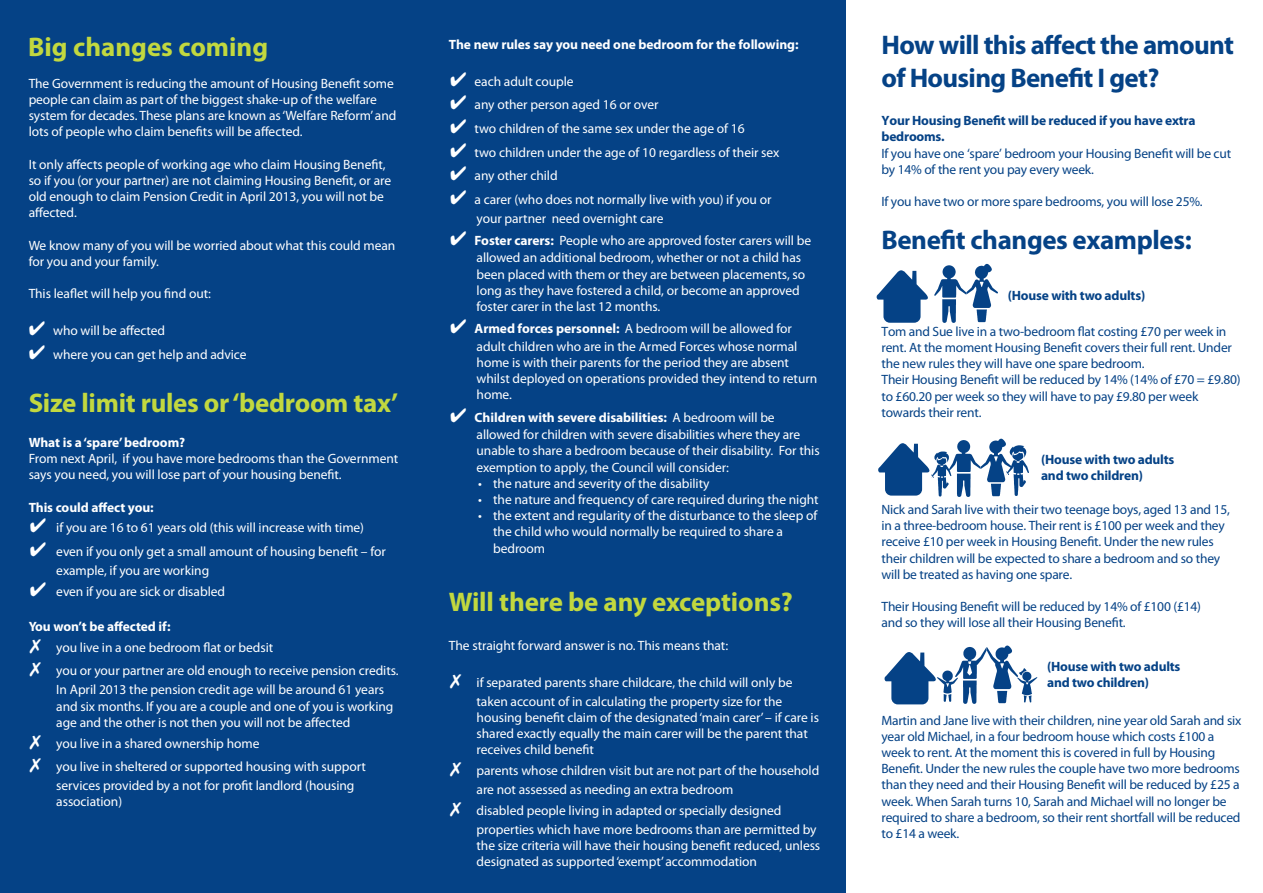
<style>
.page{position:relative;width:1263px;height:893px;background:#fff}
.page>*{position:absolute;margin:0;border:0;box-sizing:border-box;transform-origin:0 0}
.t1{font:700 27px/32.4px "Myriad Pro";letter-spacing:-.025em;color:#054286}
.t2{font:700 27px "Myriad Pro";letter-spacing:-.01em;color:#c2d83f}
.t3{font:13.5px/16.2px "Myriad Pro";letter-spacing:-.005em;color:#fff}
.t4{font:13.5px/16.2px "Myriad Pro";letter-spacing:-.015em;color:#054286}
.t5{font:700 13.5px/16.2px "Myriad Pro";letter-spacing:-.015em;color:#054286}
.t6{font:700 13.5px "Myriad Pro";letter-spacing:-.005em;color:#fff}
.s1{font-weight:700}
</style>
<div class="page">
<div style="left:425px;top:0;width:421px;height:893px;background:#054286"></div>
<div style="left:0;top:0;width:425px;height:893px;background:#054286"></div>
<div style="left:883px;top:292px;width:37px;height:31px;background:#054286;border-radius:6px"></div>
<svg style="left:876px;top:270px;width:37px;height:30px"></svg>
<img style="left:913px;top:263px;width:85px;height:60px">
<img style="left:931px;top:438px;width:76px;height:59px">
<div style="left:891px;top:674px;width:37px;height:30px;background:#054286;border-radius:6px"></div>
<svg style="left:884px;top:652px;width:37px;height:30px"></svg>
<img style="left:921px;top:645px;width:117px;height:60px">
<div style="left:885px;top:465px;width:37px;height:31px;background:#054286;border-radius:6px"></div>
<svg style="left:878px;top:440px;width:54px;height:33px"></svg>
<img style="left:1007px;top:445px;width:22px;height:51px">
<img style="left:932px;top:438px;width:29px;height:59px">
<h1 class="t2" style="left:28px;top:37px;width:241px">Big changes coming</h1>
<p class="t3" style="left:29px;top:76px;width:369px">The Government is reducing the amount of Housing Benefit some people can claim as part of the biggest shake-up of the welfare system for decades. These plans are known as‘Welfare Reform’and lots of people who claim benefits will be affected.</p>
<p class="t3" style="left:29px;top:157px;width:364px">It only affects people of working age who claim Housing Benefit, so if you (or your partner) are not claiming Housing Benefit, or are old enough to claim Pension Credit in April 2013, you will not be affected.</p>
<p class="t3" style="left:29px;top:238px;width:368px">We know many of you will be worried about what this could mean for you and your family.</p>
<p class="t3" style="left:29px;top:287px;width:184px">This leaflet will help you find out:</p>
<p class="t3" style="left:29px;top:324px;width:138px">✔ who will be affected</p>
<p class="t3" style="left:29px;top:347px;width:219px">✔ where you can get help and advice</p>
<h1 class="t2" style="left:29px;top:393px;width:371px">Size limit rules or‘bedroom tax’</h1>
<p class="t6" style="left:29px;top:437px;width:158px">What is a‘spare’bedroom?</p>
<p class="t3" style="left:29px;top:451px;width:371px">From next April, if you have more bedrooms than the Government says you need, you will lose part of your housing benefit.</p>
<p class="t6" style="left:29px;top:502px;width:127px">This could affect you:</p>
<p class="t3" style="left:30px;top:521px;width:336px">✔ if you are 16 to 61 years old (this will increase with time)</p>
<p class="t3" style="left:56px;top:543px;width:331px;line-height:18.9px;text-indent:-26px">✔ even if you only get a small amount of housing benefit – for example, if you are working</p>
<p class="t3" style="left:30px;top:584px;width:197px">✔ even if you are sick or disabled</p>
<p class="t6" style="left:29px;top:621px;width:143px">You won’t be affected if:</p>
<p class="t3" style="left:56px;top:637px;width:344px;line-height:23.5px">you live in a one bedroom flat or bedsit<br>you or your partner are old enough to receive pension credits.</p>
<p class="t3" style="left:56px;top:683px;width:339px">In April 2013 the pension credit age will be around 61 years and six months. If you are a couple and one of you is working age and the other is not then you will not be affected</p>
<p class="t3" style="left:56px;top:732px;width:311px;line-height:23.5px">you live in a shared ownership home<br>you live in sheltered or supported housing with support</p>
<p class="t3" style="left:56px;top:778px;width:300px">services provided by a not for profit landlord (housing association)</p>
<p class="t6" style="left:449px;top:39px;width:351px">The new rules say you need one bedroom for the following:</p>
<p class="t3" style="left:450px;top:74px;width:125px">✔ each adult couple</p>
<p class="t3" style="left:450px;top:98px;width:210px">✔ any other person aged 16 or over</p>
<p class="t3" style="left:450px;top:121px;width:296px">✔ two children of the same sex under the age of 16</p>
<p class="t3" style="left:450px;top:145px;width:331px">✔ two children under the age of 10 regardless of their sex</p>
<p class="t3" style="left:450px;top:169px;width:109px">✔ any other child</p>
<p class="t3" style="left:477px;top:191px;width:296px;line-height:18.9px;text-indent:-26px">✔ a carer (who does not normally live with you) if you or your partner need overnight care</p>
<p class="t3" style="left:477px;top:233px;width:336px;text-indent:-26px">✔ <span class="s1">Foster carers:</span> People who are approved foster carers will be allowed an additional bedroom, whether or not a child has been placed with them or they are between placements, so long as they have fostered a child, or become an approved foster carer in the last 12 months.</p>
<p class="t3" style="left:477px;top:322px;width:342px;text-indent:-26px">✔ <span class="s1">Armed forces personnel:</span> A bedroom will be allowed for adult children who are in the Armed Forces whose normal home is with their parents for the period they are absent whilst deployed on operations provided they intend to return home.</p>
<p class="t3" style="left:477px;top:410px;width:345px;line-height:16.6px;text-indent:-26px">✔ <span class="s1">Children with severe disabilities:</span> A bedroom will be allowed for children with severe disabilities where they are unable to share a bedroom because of their disability. For this exemption to apply, the Council will consider:</p>
<p class="t3" style="left:478px;top:476px;width:233px">• the nature and severity of the disability</p>
<p class="t3" style="left:478px;top:492px;width:342px">• the nature and frequency of care required during the night</p>
<p class="t3" style="left:493px;top:509px;width:326px;text-indent:-15px">• the extent and regularity of the disturbance to the sleep of the child who would normally be required to share a bedroom</p>
<h1 class="t2" style="left:449px;top:592px;width:345px">Will there be any exceptions?</h1>
<p class="t3" style="left:449px;top:638px;width:281px">The straight forward answer is no. This means that:</p>
<p class="t3" style="left:477px;top:674px;width:317px;line-height:18.9px">if separated parents share childcare, the child will only be taken account of in calculating the property size for the</p>
<p class="t3" style="left:477px;top:710px;width:344px">housing benefit claim of the designated‘main carer’– if care is shared exactly equally the main carer will be the parent that receives child benefit</p>
<p class="t3" style="left:477px;top:762px;width:344px;line-height:18.9px">parents whose children visit but are not part of the household are not assessed as needing an extra bedroom</p>
<p class="t3" style="left:477px;top:802px;width:342px;line-height:18.9px">disabled people living in adapted or specially designed properties which have more bedrooms than are permitted by</p>
<p class="t3" style="left:477px;top:839px;width:345px">the size criteria will have their housing benefit reduced, unless designated as supported‘exempt’accommodation</p>
<h1 class="t1" style="left:881px;top:31px;width:354px">How will this affect the amount of Housing Benefit I get?</h1>
<p class="t5" style="left:881px;top:114px;width:316px">Your Housing Benefit will be reduced if you have extra bedrooms.</p>
<p class="t4" style="left:881px;top:146px;width:351px">If you have one ‘spare’ bedroom your Housing Benefit will be cut by 14% of the rent you pay every week.</p>
<p class="t4" style="left:881px;top:195px;width:323px">If you have two or more spare bedrooms, you will lose 25%.</p>
<h1 class="t1" style="left:881px;top:226px;width:312px">Benefit changes examples:</h1>
<p class="t5" style="left:1008px;top:288px;width:139px">(House with two adults)</p>
<p class="t4" style="left:881px;top:324px;width:361px">Tom and Sue live in a two-bedroom flat costing £70 per week in rent. At the moment Housing Benefit covers their full rent. Under the new rules they will have one spare bedroom.<br>Their Housing Benefit will be reduced by 14% (14% of £70 = £9.80) to £60.20 per week so they will have to pay £9.80 per week towards their rent.</p>
<p class="t5" style="left:1041px;top:453px;width:135px">(House with two adults and two children)</p>
<p class="t4" style="left:881px;top:502px;width:350px">Nick and Sarah live with their two teenage boys, aged 13 and 15, in a three-bedroom house. Their rent is £100 per week and they receive £10 per week in Housing Benefit. Under the new rules their children will be expected to share a bedroom and so they will be treated as having one spare.</p>
<p class="t4" style="left:881px;top:600px;width:321px">Their Housing Benefit will be reduced by 14% of £100 (£14) and so they will lose all their Housing Benefit.</p>
<p class="t5" style="left:1047px;top:659px;width:135px">(House with two adults and two children)</p>
<p class="t4" style="left:881px;top:713px;width:361px">Martin and Jane live with their children, nine year old Sarah and six year old Michael, in a four bedroom house which costs £100 a week to rent. At the moment this is covered in full by Housing Benefit. Under the new rules the couple have two more bedrooms than they need and their Housing Benefit will be reduced by £25 a week. When Sarah turns 10, Sarah and Michael will no longer be required to share a bedroom, so their rent shortfall will be reduced to £14 a week.</p>
</div>
